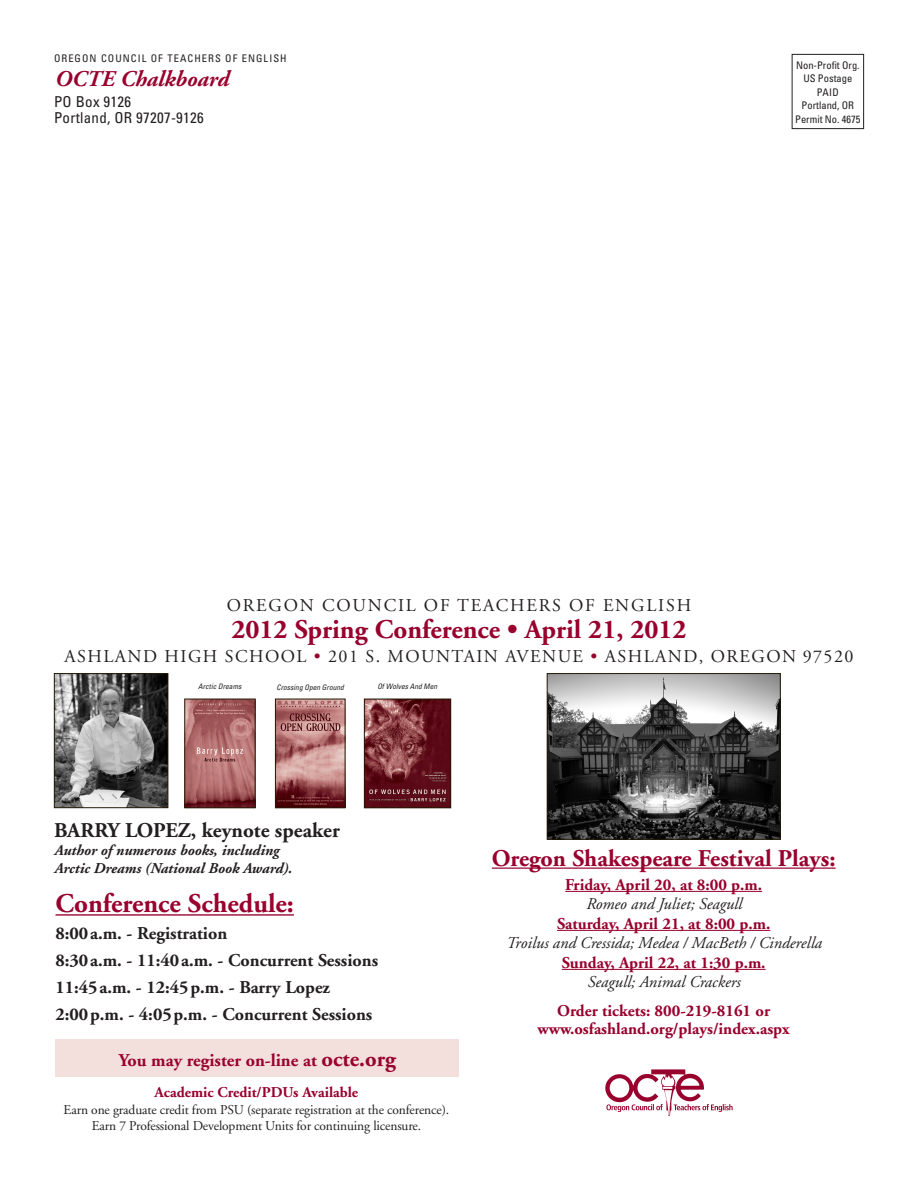
<style>
.page{position:relative;width:918px;height:1188px;background:#fff}
.page>*{position:absolute;margin:0;border:0;box-sizing:border-box;transform-origin:0 0}
.t1{font:700 27px "Adobe Garamond";color:#98012d}
.t2{font:700 24px "Adobe Garamond";color:#98012d}
.t3{font:italic 700 22.5px "Adobe Garamond";color:#98012d}
.t4{font:700 21px "Adobe Garamond";color:#231f20}
.t5{font:700 18px/27px "Adobe Garamond";color:#231f20}
.t6{font:18px "Adobe Garamond";letter-spacing:.08em;color:#231f20}
.t7{font:18px "Adobe Garamond";letter-spacing:.1em;color:#231f20}
.t8{font:700 18px "Adobe Garamond";color:#98012d}
.t9{font:700 16.5px/18px "Adobe Garamond";color:#98012d;text-align:center}
.t10{font:italic 16.5px "Adobe Garamond";color:#231f20}
.t11{font:italic 700 15px/18px "Adobe Garamond";color:#231f20}
.t12{font:condensed 15px/16.5px "Univers";letter-spacing:.02em;color:#231f20}
.t13{font:700 15px "Adobe Garamond";color:#98012d}
.t14{font:13.5px/16.5px "Adobe Garamond";letter-spacing:-.01em;color:#231f20;text-align:center}
.t15{font:condensed 10.5px/13.5px "Univers";color:#231f20;text-align:center}
.t16{font:condensed 10.5px "Univers";letter-spacing:.1em;color:#231f20}
.t17{font:italic condensed 7.5px "Univers";color:#231f20}
.s1{color:#98012d}
.s2{font-size:22.5px}
</style>
<div class="page">
<div style="left:792px;top:54px;width:72px;height:75px;border:1px solid #231f20"></div>
<img style="left:605px;top:1069px;width:128px;height:47px">
<div style="left:56px;top:1040px;width:403px;height:37px;background:#f3dfdc"></div>
<hr style="left:56px;top:914px;width:238px;height:2px;background:#98012d">
<hr style="left:492px;top:868px;width:344px;height:1px;background:#98012d">
<hr style="left:565px;top:891px;width:197px;height:1px;background:#98012d">
<hr style="left:557px;top:930px;width:213px;height:1px;background:#98012d">
<hr style="left:562px;top:969px;width:204px;height:1px;background:#98012d">
<img style="left:186px;top:701px;width:68px;height:105px">
<div style="left:184px;top:699px;width:72px;height:109px;border:1px solid #251a05"></div>
<img style="left:277px;top:701px;width:66px;height:105px">
<div style="left:275px;top:699px;width:70px;height:109px;border:1px solid #251a05"></div>
<img style="left:366px;top:701px;width:83px;height:105px">
<div style="left:364px;top:699px;width:87px;height:109px;border:1px solid #251a05"></div>
<img style="left:56px;top:675px;width:110px;height:131px">
<div style="left:54px;top:673px;width:114px;height:135px;border:1px solid #251a05"></div>
<img style="left:549px;top:675px;width:230px;height:163px">
<div style="left:547px;top:673px;width:234px;height:167px;border:1px solid #251a05"></div>
<p class="t16" style="left:54px;top:55px;width:234px">OREGON COUNCIL OF TEACHERS OF ENGLISH</p>
<h3 class="t3" style="left:54px;top:69px;width:176px">OCTE Chalkboard</h3>
<p class="t12" style="left:54px;top:94px;width:151px">PO Box 9126<br>Portland, OR 97207-9126</p>
<p class="t15" style="left:795px;top:59px;width:67px">Non-Profit Org.<br>US Postage<br>PAID<br>Portland, OR<br>Permit No. 4675</p>
<p class="t7" style="left:227px;top:598px;width:466px">OREGON COUNCIL OF TEACHERS OF ENGLISH</p>
<h1 class="t1" style="left:231px;top:618px;width:457px">2012 Spring Conference • April 21, 2012</h1>
<p class="t6" style="left:65px;top:649px;width:790px">ASHLAND HIGH SCHOOL <span class="s1">•</span> 201 S. MOUNTAIN AVENUE <span class="s1">•</span> ASHLAND, OREGON 97520</p>
<p class="t17" style="left:198px;top:684px;width:45px">Arctic Dreams</p>
<p class="t17" style="left:277px;top:684px;width:69px">Crossing Open Ground</p>
<p class="t17" style="left:377px;top:684px;width:61px">Of Wolves And Men</p>
<p class="t4" style="left:54px;top:822px;width:287px">BARRY LOPEZ, keynote speaker</p>
<p class="t11" style="left:54px;top:843px;width:239px">Author of numerous books, including<br>Arctic Dreams (National Book Award).</p>
<h1 class="t1" style="left:56px;top:893px;width:240px">Conference Schedule:</h1>
<p class="t5" style="left:56px;top:922px;width:324px">8:00a.m. - Registration<br>8:30a.m. - 11:40a.m. - Concurrent Sessions 11:45a.m. - 12:45p.m. - Barry Lopez 2:00p.m. - 4:05p.m. - Concurrent Sessions</p>
<p class="t8" style="left:119px;top:1053px;width:279px">You may register on-line at <span class="s2">octe.org</span></p>
<p class="t13" style="left:155px;top:1086px;width:205px">Academic Credit/PDUs Available</p>
<p class="t14" style="left:64px;top:1102px;width:387px">Earn one graduate credit from PSU (separate registration at the conference).<br>Earn 7 Professional Development Units for continuing licensure.</p>
<h2 class="t2" style="left:492px;top:848px;width:345px">Oregon Shakespeare Festival Plays:</h2>
<p class="t9" style="left:565px;top:877px;width:198px">Friday, April 20, at 8:00 p.m.</p>
<p class="t10" style="left:586px;top:897px;width:157px">Romeo and Juliet; Seagull</p>
<p class="t9" style="left:557px;top:916px;width:215px">Saturday, April 21, at 8:00 p.m.</p>
<p class="t10" style="left:506px;top:936px;width:317px">Troilus and Cressida; Medea / MacBeth / Cinderella</p>
<p class="t9" style="left:562px;top:955px;width:205px">Sunday, April 22, at 1:30 p.m.</p>
<p class="t10" style="left:587px;top:975px;width:154px">Seagull; Animal Crackers</p>
<p class="t9" style="left:538px;top:1003px;width:254px">Order tickets: 800-219-8161 or www.osfashland.org/plays/index.aspx</p>
</div>
